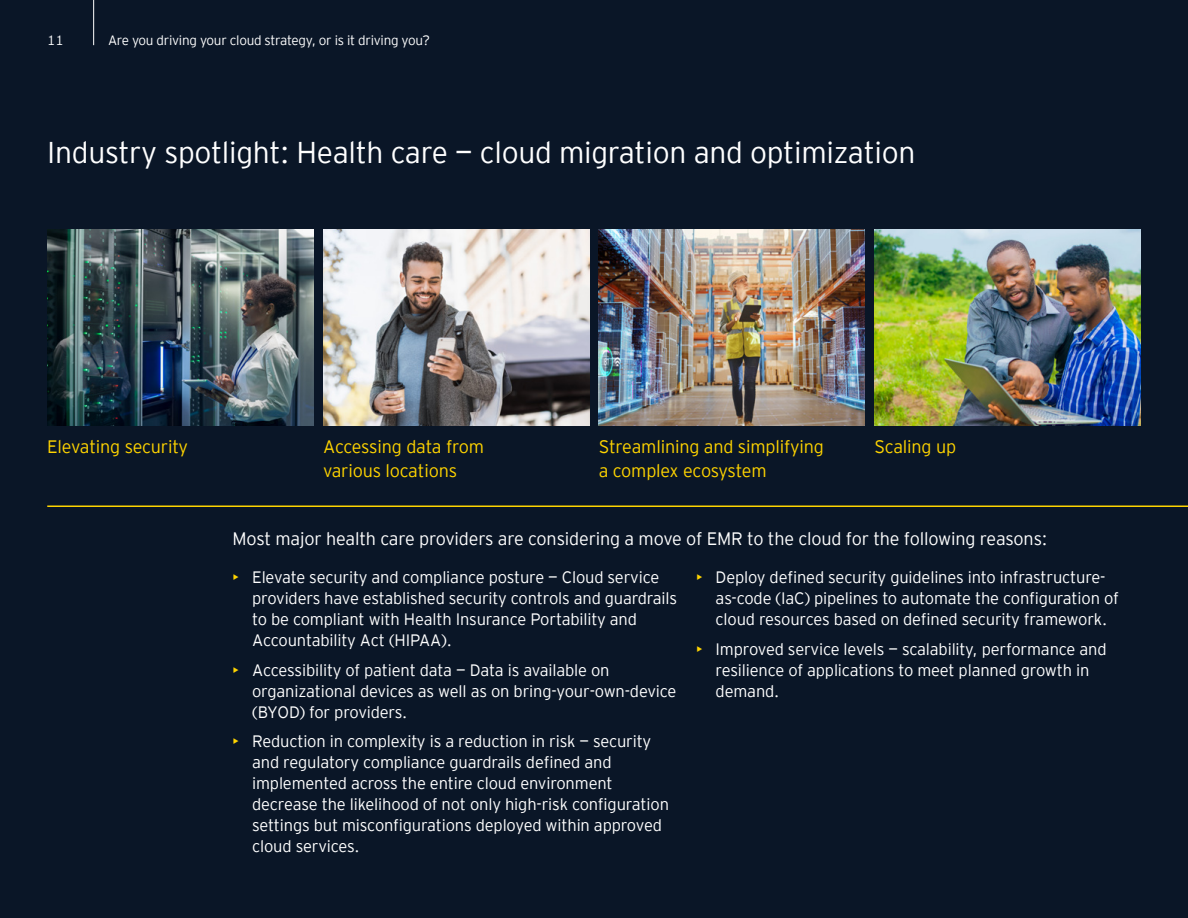
<style>
.page{position:relative;width:1188px;height:918px;background:#0a1627}
.page>*{position:absolute;margin:0;border:0;box-sizing:border-box;transform-origin:0 0}
.t1{font:300 30px "EY Interstate";letter-spacing:-.01em;color:#fff}
.t2{font:300 18px/24px "EY Interstate";letter-spacing:-.01em;color:#ffd400}
.t3{font:300 18px "EY Interstate";letter-spacing:-.01em;color:#fff}
.t4{font:300 16.5px/21px "EY Interstate";letter-spacing:-.01em;color:#fff}
.t5{font:300 13.5px "EY Interstate";letter-spacing:-.02em;color:#fff}
.s1{color:#ffd400}
</style>
<div class="page">
<img style="left:47px;top:229px;width:266px;height:196px">
<img style="left:323px;top:229px;width:266px;height:196px">
<img style="left:599px;top:229px;width:266px;height:196px">
<img style="left:875px;top:229px;width:266px;height:196px">
<hr style="left:47px;top:506px;width:1141px;height:1px;background:#ffd400">
<hr style="left:93px;top:0;width:1px;height:45px;background:#fff">
<p class="t5" style="left:47px;top:31px;width:18px">11</p>
<p class="t5" style="left:108px;top:31px;width:324px">Are you driving your cloud strategy, or is it driving you?</p>
<h1 class="t1" style="left:47px;top:132px;width:870px">Industry spotlight: Health care — cloud migration and optimization</h1>
<p class="t2" style="left:47px;top:433px;width:142px">Elevating security</p>
<p class="t2" style="left:323px;top:433px;width:163px">Accessing data from various locations</p>
<p class="t2" style="left:599px;top:433px;width:227px">Streamlining and simplifying a complex ecosystem</p>
<p class="t2" style="left:875px;top:433px;width:83px">Scaling up</p>
<p class="t3" style="left:233px;top:526px;width:816px">Most major health care providers are considering a move of EMR to the cloud for the following reasons:</p>
<p class="t4" style="left:252px;top:566px;width:427px;text-indent:-20px"><span class="s1">•</span> Elevate security and compliance posture — Cloud service providers have established security controls and guardrails to be compliant with Health Insurance Portability and Accountability Act (HIPAA).</p>
<p class="t4" style="left:252px;top:658px;width:426px;text-indent:-20px"><span class="s1">•</span> Accessibility of patient data — Data is available on organizational devices as well as on bring-your-own-device (BYOD) for providers.</p>
<p class="t4" style="left:252px;top:730px;width:418px;text-indent:-20px"><span class="s1">•</span> Reduction in complexity is a reduction in risk — security and regulatory compliance guardrails defined and implemented across the entire cloud environment decrease the likelihood of not only high-risk configuration settings but misconfigurations deployed within approved cloud services.</p>
<p class="t4" style="left:716px;top:566px;width:405px;text-indent:-20px"><span class="s1">•</span> Deploy defined security guidelines into infrastructure&shy;as-code (IaC) pipelines to automate the configuration of cloud resources based on defined security framework.</p>
<p class="t4" style="left:716px;top:637px;width:393px;text-indent:-20px"><span class="s1">•</span> Improved service levels — scalability, performance and resilience of applications to meet planned growth in demand.</p>
</div>
